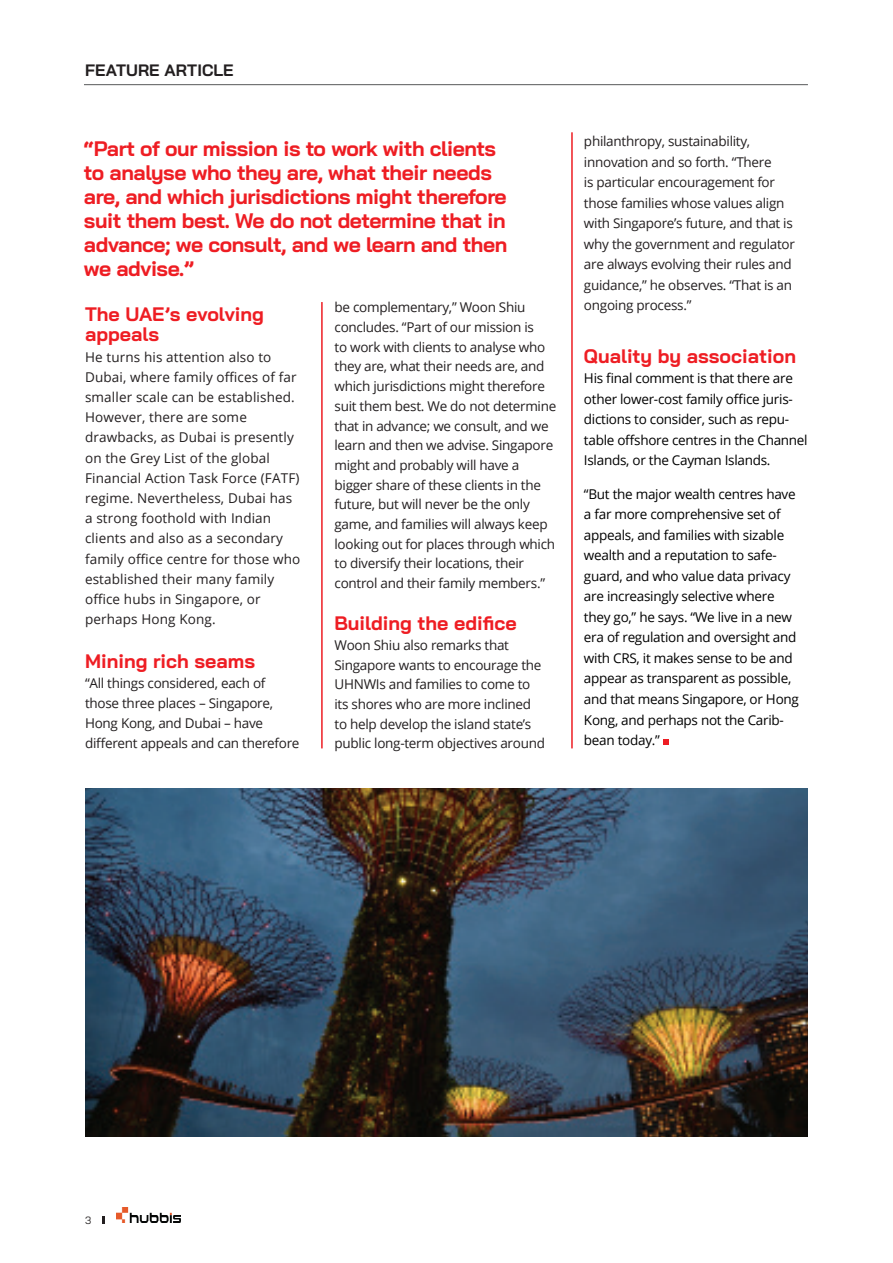
<style>
.page{position:relative;width:893px;height:1263px;background:#fff}
.page>*{position:absolute;margin:0;border:0;box-sizing:border-box;transform-origin:0 0}
.t1{font:700 21px/24px "Bai Jamjuree";letter-spacing:-.02em;color:#ee1d23}
.t2{font:700 19.5px/20.2px "Bai Jamjuree";color:#ee1d23}
.t3{font:700 16.5px "Bai Jamjuree";letter-spacing:.005em;color:#231f20}
.t4{font:13.5px/19.6px "Open Sans";letter-spacing:-.02em;color:#231f20}
.t5{font:13.5px/20.5px "Open Sans";letter-spacing:-.02em;color:#000}
.t6{font:13.5px/20.2px "Open Sans";letter-spacing:.01em;color:#231f20}
.t7{font:10.5px "Bai Jamjuree";color:#231f20}
</style>
<div class="page">
<img style="left:117px;top:1207px;width:64px;height:15px">
<svg style="left:102px;top:1216px;width:2px;height:8px"></svg>
<hr style="left:321px;top:302px;width:2px;height:446px;background:#ee1d23">
<img style="left:85px;top:789px;width:723px;height:348px">
<svg style="left:663px;top:739px;width:6px;height:6px"></svg>
<hr style="left:571px;top:132px;width:2px;height:616px;background:#ee1d23">
<hr style="left:84px;top:84px;width:724px;height:1px;background:#57585a">
<p class="t3" style="left:85px;top:60px;width:150px">FEATURE ARTICLE</p>
<h1 class="t1" style="left:84px;top:137px;width:425px">“Part of our mission is to work with clients to analyse who they are, what their needs are, and which jurisdictions might therefore suit them best. We do not determine that in advance; we consult, and we learn and then we advise.”</h1>
<h2 class="t2" style="left:85px;top:304px;width:180px">The UAE’s evolving appeals</h2>
<p class="t6" style="left:85px;top:346px;width:217px">He turns his attention also to<br>Dubai, where family offices of far smaller scale can be established.<br>However, there are some drawbacks, as Dubai is presently on the Grey List of the global<br>Financial Action Task Force (FATF) regime. Nevertheless, Dubai has a strong foothold with Indian clients and also as a secondary family office centre for those who established their many family office hubs in Singapore, or perhaps Hong Kong.</p>
<h2 class="t2" style="left:85px;top:651px;width:172px">Mining rich seams</h2>
<p class="t4" style="left:85px;top:672px;width:216px;line-height:20.2px">“All things considered, each of those three places – Singapore,<br>Hong Kong, and Dubai – have different appeals and can therefore</p>
<p class="t4" style="left:334px;top:297px;width:223px">be complementary,” Woon Shiu concludes. “Part of our mission is<br>to work with clients to analyse who they are, what their needs are, and which jurisdictions might therefore suit them best. We do not determine that in advance; we consult, and we learn and then we advise. Singapore might and probably will have a bigger share of these clients in the future, but will never be the only game, and families will always keep looking out for places through which to diversify their locations, their control and their family members.”</p>
<h2 class="t2" style="left:334px;top:613px;width:184px">Building the edifice</h2>
<p class="t4" style="left:334px;top:635px;width:212px">Woon Shiu also remarks that<br>Singapore wants to encourage the<br>UHNWIs and families to come to its shores who are more inclined to help develop the island state’s public long-term objectives around</p>
<p class="t4" style="left:584px;top:131px;width:212px;line-height:20.5px">philanthropy, sustainability, innovation and so forth. “There<br>is particular encouragement for those families whose values align with Singapore’s future, and that is why the government and regulator are always evolving their rules and guidance,” he observes. “That is an ongoing process.”</p>
<h2 class="t2" style="left:584px;top:346px;width:214px">Quality by association</h2>
<p class="t5" style="left:584px;top:368px;width:225px">His final comment is that there are other lower-cost family office juris&shy;dictions to consider, such as repu&shy;table offshore centres in the Channel Islands, or the Cayman Islands.</p>
<p class="t5" style="left:584px;top:483px;width:216px">“But the major wealth centres have a far more comprehensive set of appeals, and families with sizable wealth and a reputation to safe&shy;guard, and who value data privacy are increasingly selective where they go,” he says. “We live in a new era of regulation and oversight and with CRS, it makes sense to be and appear as transparent as possible, and that means Singapore, or Hong<br>Kong, and perhaps not the Carib&shy;bean today.”</p>
<p class="t7" style="left:85px;top:1211px;width:8px">3</p>
</div>
